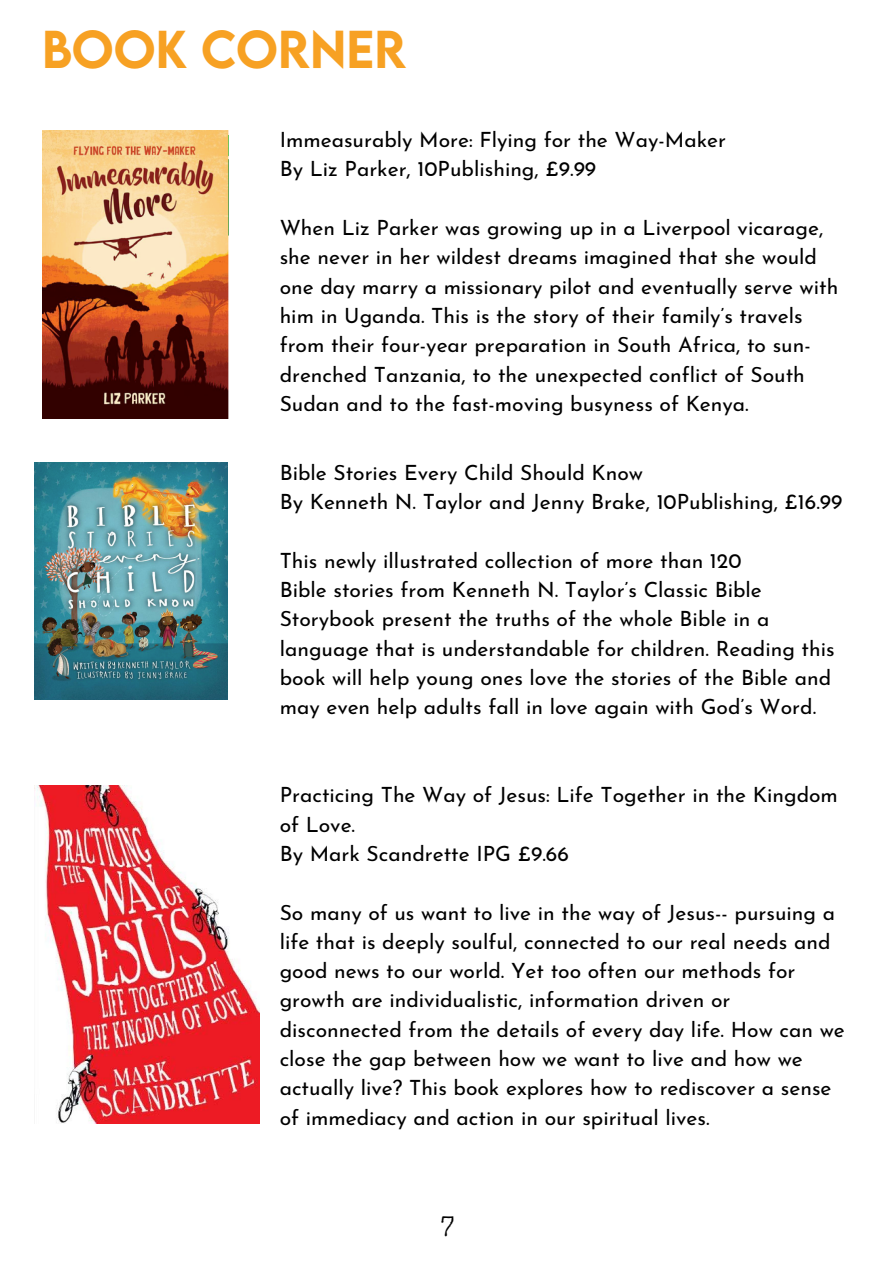
<style>
.page{position:relative;width:894px;height:1264px;background:#fff}
.page>*{position:absolute;margin:0;border:0;box-sizing:border-box;transform-origin:0 0}
.t1{font:500 47.25px "LEMONMILK";letter-spacing:.235em;color:#f7a123}
.t2{font:30px "Traveling Typewriter";color:#000}
.t3{font:21px/29.2px "Josefin Sans";color:#000}
</style>
<div class="page">
<img style="left:42px;top:130px;width:186px;height:288px">
<img style="left:34px;top:463px;width:194px;height:236px">
<img style="left:34px;top:785px;width:225px;height:338px">
<p class="t1" style="left:42px;top:17px;width:362px">BOOK CORNER</p>
<p class="t3" style="left:279px;top:127px;width:447px">Immeasurably More: Flying for the Way-Maker</p>
<p class="t3" style="left:279px;top:157px;width:318px">By Liz Parker, 10Publishing, £9.99</p>
<p class="t3" style="left:279px;top:215px;width:545px">When Liz Parker was growing up in a Liverpool vicarage,</p>
<p class="t3" style="left:279px;top:244px;width:560px">she never in her wildest dreams imagined that she would one day marry a missionary pilot and eventually serve with him in Uganda. This is the story of their family’s travels from their four-year preparation in South Africa, to sun&shy;drenched Tanzania, to the unexpected conflict of South Sudan and to the fast-moving busyness of Kenya.</p>
<p class="t3" style="left:279px;top:460px;width:365px">Bible Stories Every Child Should Know</p>
<p class="t3" style="left:279px;top:489px;width:564px">By Kenneth N. Taylor and Jenny Brake, 10Publishing, £16.99</p>
<p class="t3" style="left:279px;top:548px;width:463px">This newly illustrated collection of more than 120</p>
<p class="t3" style="left:279px;top:577px;width:491px">Bible stories from Kenneth N. Taylor’s Classic Bible<br>Storybook present the truths of the whole Bible in a</p>
<p class="t3" style="left:279px;top:636px;width:556px">language that is understandable for children. Reading this book will help young ones love the stories of the Bible and may even help adults fall in love again with God’s Word.</p>
<p class="t3" style="left:279px;top:782px;width:559px">Practicing The Way of Jesus: Life Together in the Kingdom of Love.</p>
<p class="t3" style="left:279px;top:841px;width:290px">By Mark Scandrette IPG £9.66</p>
<p class="t3" style="left:279px;top:899px;width:566px">So many of us want to live in the way of Jesus-- pursuing a life that is deeply soulful, connected to our real needs and good news to our world. Yet too often our methods for growth are individualistic, information driven or disconnected from the details of every day life. How can we close the gap between how we want to live and how we actually live? This book explores how to rediscover a sense of immediacy and action in our spiritual lives.</p>
<p class="t2" style="left:440px;top:1206px;width:15px">7</p>
</div>
